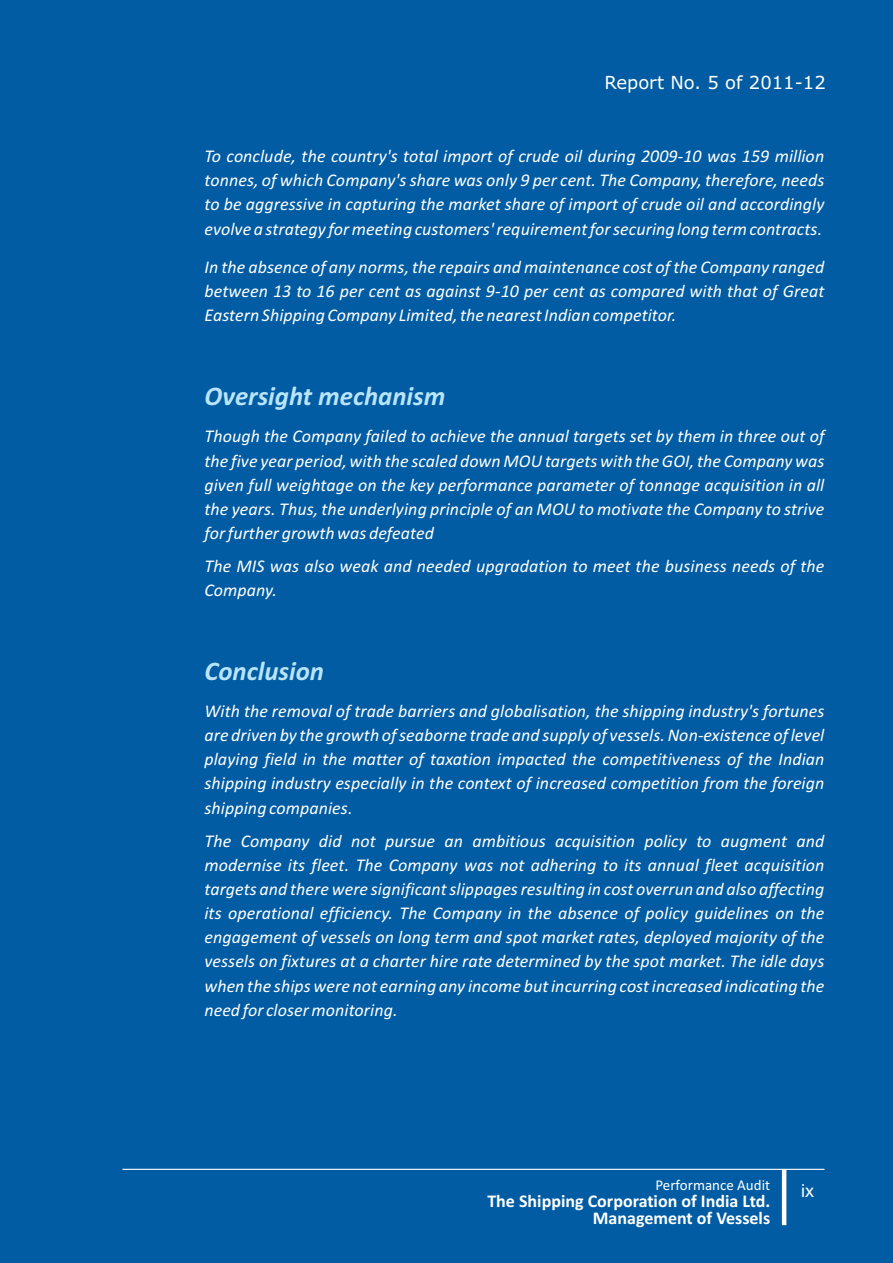
<style>
.page{position:relative;width:893px;height:1263px;background:#015ca3}
.page>*{position:absolute;margin:0;border:0;box-sizing:border-box;transform-origin:0 0}
.t1{font:italic 700 27px "Calibri";color:#b9e5fa}
.t2{font:italic 18px/24.2px "Calibri";letter-spacing:.005em;color:#fff;text-align:justify}
.t3{font:700 18px/17.5px "Calibri";color:#fff;text-align:right}
.t4{font:18px "Verdana";color:#fff}
.t5{font:18px "Arial";color:#fff}
.t6{font:15px "Calibri";color:#fff}
</style>
<div class="page">
<hr style="left:122px;top:1169px;width:702px;height:1px;background:#fff">
<hr style="left:782px;top:1169px;width:4px;height:56px;background:#fff">
<p class="t4" style="left:604px;top:75px;width:223px">Report No. 5 of 2011-12</p>
<p class="t2" style="left:204px;top:145px;width:621px">To conclude, the country's total import of crude oil during 2009-10 was 159 million tonnes, of which Company's share was only 9 per cent. The Company, therefore, needs to be aggressive in capturing the market share of import of crude oil and accordingly evolve a strategy for meeting customers' requirement for securing long term contracts.</p>
<p class="t2" style="left:204px;top:256px;width:621px">In the absence of any norms, the repairs and maintenance cost of the Company ranged between 13 to 16 per cent as against 9-10 per cent as compared with that of Great Eastern Shipping Company Limited, the nearest Indian competitor.</p>
<h1 class="t1" style="left:205px;top:385px;width:242px">Oversight mechanism</h1>
<p class="t2" style="left:204px;top:426px;width:621px">Though the Company failed to achieve the annual targets set by them in three out of the five year period, with the scaled down MOU targets with the GOI, the Company was given full weightage on the key performance parameter of tonnage acquisition in all the years. Thus, the underlying principle of an MOU to motivate the Company to strive for further growth was defeated</p>
<p class="t2" style="left:204px;top:555px;width:621px">The MIS was also weak and needed upgradation to meet the business needs of the<br>Company.</p>
<h1 class="t1" style="left:205px;top:659px;width:121px">Conclusion</h1>
<p class="t2" style="left:204px;top:700px;width:621px">With the removal of trade barriers and globalisation, the shipping industry's fortunes are driven by the growth of seaborne trade and supply of vessels. Non-existence of level playing field in the matter of taxation impacted the competitiveness of the Indian shipping industry especially in the context of increased competition from the foreign shipping companies.</p>
<p class="t2" style="left:204px;top:830px;width:621px">The Company did not pursue an ambitious acquisition policy to augment and modernise its fleet. The Company was not adhering to its annual fleet acquisition targets and there were significant slippages resulting in cost overrun and also affecting its operational efficiency. The Company in the absence of policy guidelines on the engagement of vessels on long term and spot market rates, deployed majority of the vessels on fixtures at a charter hire rate determined by the spot market. The idle days when the ships were not earning any income but incurring cost increased indicating the need for closer monitoring.</p>
<p class="t6" style="left:655px;top:1178px;width:116px">Performance Audit</p>
<p class="t3" style="left:487px;top:1193px;width:284px">The Shipping Corporation of India Ltd.<br>Management of Vessels</p>
<p class="t5" style="left:801px;top:1184px;width:14px">ix</p>
</div>
